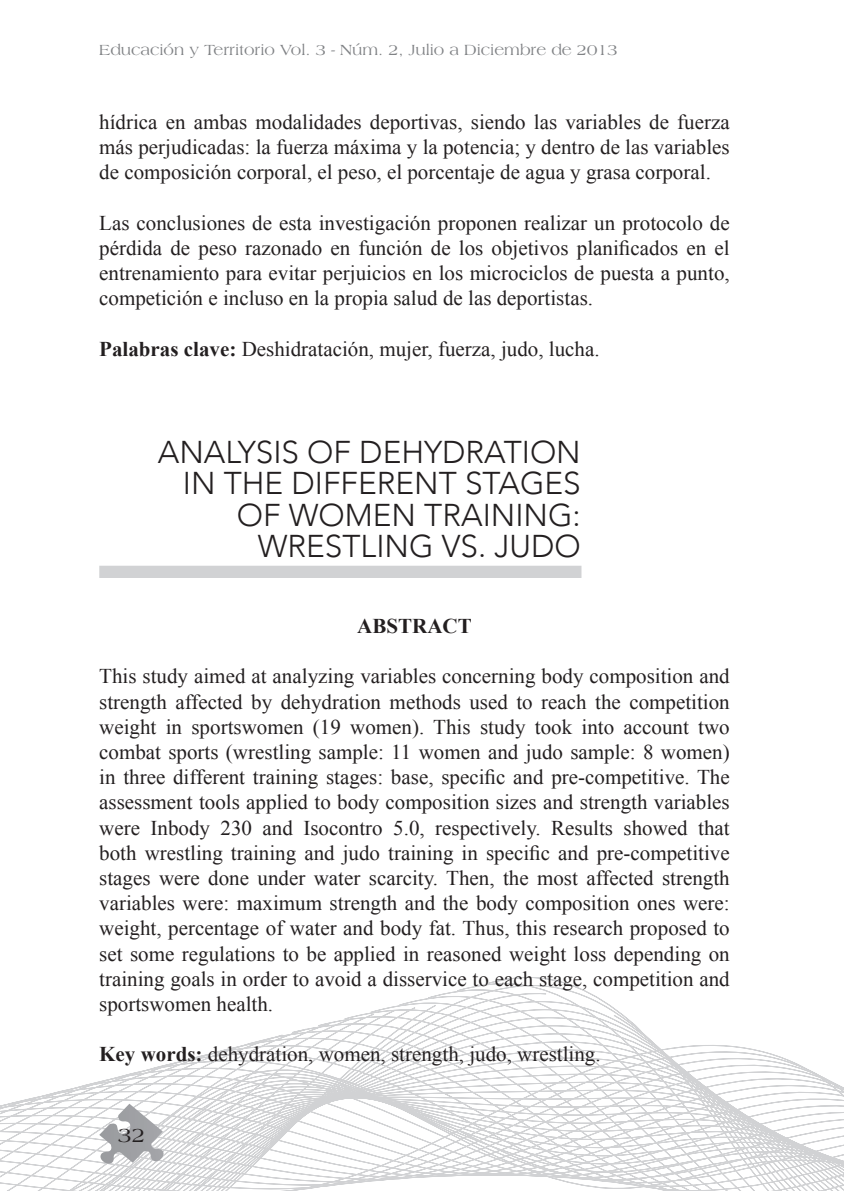
<style>
.page{position:relative;width:844px;height:1191px;background:#fff}
.page>*{position:absolute;margin:0;border:0;box-sizing:border-box;transform-origin:0 0}
.t1{font:300 31.5px/31.5px "Avenir LT";color:#231f20;text-align:right}
.t2{font:21px/25.2px "Times New Roman";color:#231f20;text-align:justify}
.t3{font:700 21px "Times New Roman";color:#231f20}
.t4{font:21px "Americana";color:#231f20}
.t5{font:15.75px "Americana";color:#808285}
.s1{font-weight:700}
</style>
<div class="page">
<svg style="left:0;top:977px;width:843px;height:214px"></svg>
<svg style="left:99px;top:1103px;width:65px;height:61px"></svg>
<div style="left:99px;top:566px;width:482px;height:12px;background:#d1d2d4"></div>
<p class="t5" style="left:99px;top:41px;width:520px">Educación y Territorio Vol. 3 - Núm. 2, Julio a Diciembre de 2013</p>
<p class="t2" style="left:99px;top:109px;width:632px">hídrica en ambas modalidades deportivas, siendo las variables de fuerza más perjudicadas: la fuerza máxima y la potencia; y dentro de las variables de composición corporal, el peso, el porcentaje de agua y grasa corporal.</p>
<p class="t2" style="left:99px;top:209px;width:632px">Las conclusiones de esta investigación proponen realizar un protocolo de pérdida de peso razonado en función de los objetivos planificados en el entrenamiento para evitar perjuicios en los microciclos de puesta a punto, competición e incluso en la propia salud de las deportistas.</p>
<p class="t2" style="left:99px;top:335px;width:502px"><span class="s1">Palabras clave:</span> Deshidratación, mujer, fuerza, judo, lucha.</p>
<h1 class="t1" style="left:158px;top:436px;width:424px">ANALYSIS OF DEHYDRATION<br>IN THE DIFFERENT STAGES<br>OF WOMEN TRAINING:<br>WRESTLING VS. JUDO</h1>
<p class="t3" style="left:357px;top:611px;width:116px">ABSTRACT</p>
<p class="t2" style="left:99px;top:663px;width:632px">This study aimed at analyzing variables concerning body composition and strength affected by dehydration methods used to reach the competition weight in sportswomen (19 women). This study took into account two combat sports (wrestling sample: 11 women and judo sample: 8 women) in three different training stages: base, specific and pre-competitive. The assessment tools applied to body composition sizes and strength variables were Inbody 230 and Isocontro 5.0, respectively. Results showed that both wrestling training and judo training in specific and pre-competitive stages were done under water scarcity. Then, the most affected strength variables were: maximum strength and the body composition ones were: weight, percentage of water and body fat. Thus, this research proposed to set some regulations to be applied in reasoned weight loss depending on training goals in order to avoid a disservice to each stage, competition and sportswomen health.</p>
<p class="t2" style="left:99px;top:1041px;width:503px"><span class="s1">Key words:</span> dehydration, women, strength, judo, wrestling.</p>
<p class="t4" style="left:118px;top:1123px;width:29px">32</p>
</div>
